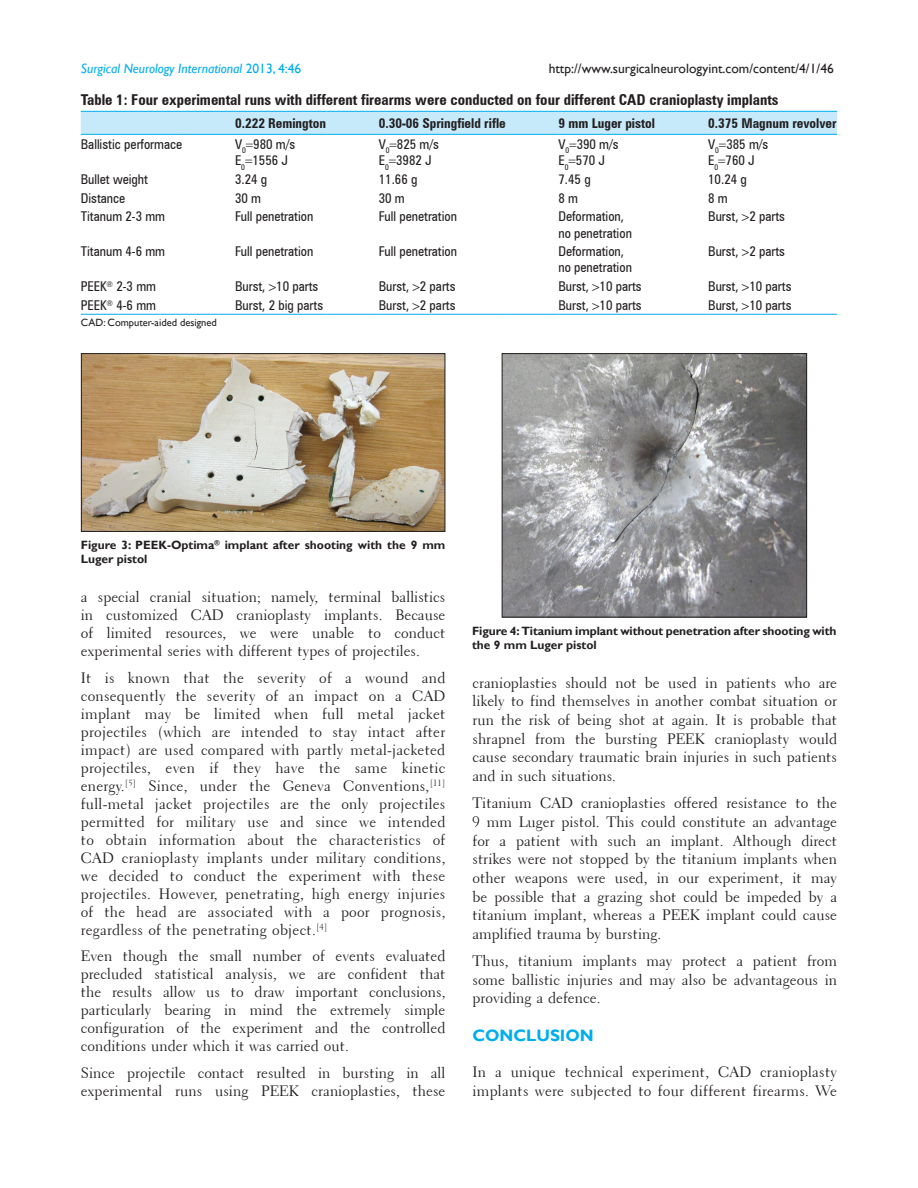
<style>
.page{position:relative;width:918px;height:1188px;background:#fff}
.page>*{position:absolute;margin:0;border:0;box-sizing:border-box;transform-origin:0 0}
.t1{font:700 16.5px "Gill Sans";color:#00aeef}
.TX{font:15px/18px "Transitional 521 BT Roman A";color:#231f20;text-align:justify}
.TT{font:700 condensed 15px "Zurich BT";color:#231f20}
.TB{font:condensed 13.5px "Zurich BT";color:#231f20}
.TCH{font:700 condensed 13.5px "Zurich BT";color:#231f20}
.TBL{font:condensed 13.5px "Zurich BT";color:#231f20}
.t2{font:13.5px "Gill Sans";color:#231f20}
.t3{font:italic 13.5px "Gill Sans";color:#00aeef}
.FGC{font:700 12px/14.4px "Gill Sans";color:#231f20}
.TFN{font:10.5px "Gill Sans";color:#231f20}
.s1{font-style:normal}
</style>
<div class="page">
<div style="left:81px;top:112px;width:756px;height:22px;background:#c6eafa"></div>
<hr style="left:81px;top:111px;width:102px;height:1px;background:#00aeef">
<hr style="left:183px;top:111px;width:52px;height:1px;background:#00aeef">
<hr style="left:235px;top:111px;width:92px;height:1px;background:#00aeef">
<hr style="left:327px;top:111px;width:52px;height:1px;background:#00aeef">
<hr style="left:379px;top:111px;width:127px;height:1px;background:#00aeef">
<hr style="left:506px;top:111px;width:52px;height:1px;background:#00aeef">
<hr style="left:558px;top:111px;width:98px;height:1px;background:#00aeef">
<hr style="left:656px;top:111px;width:52px;height:1px;background:#00aeef">
<hr style="left:708px;top:111px;width:129px;height:1px;background:#00aeef">
<hr style="left:81px;top:134px;width:102px;height:1px;background:#00aeef">
<hr style="left:183px;top:134px;width:52px;height:1px;background:#00aeef">
<hr style="left:235px;top:134px;width:92px;height:1px;background:#00aeef">
<hr style="left:327px;top:134px;width:52px;height:1px;background:#00aeef">
<hr style="left:379px;top:134px;width:127px;height:1px;background:#00aeef">
<hr style="left:506px;top:134px;width:52px;height:1px;background:#00aeef">
<hr style="left:558px;top:134px;width:98px;height:1px;background:#00aeef">
<hr style="left:656px;top:134px;width:52px;height:1px;background:#00aeef">
<hr style="left:708px;top:134px;width:129px;height:1px;background:#00aeef">
<hr style="left:81px;top:314px;width:102px;height:1px;background:#00aeef">
<hr style="left:183px;top:314px;width:52px;height:1px;background:#00aeef">
<hr style="left:235px;top:314px;width:92px;height:1px;background:#00aeef">
<hr style="left:327px;top:314px;width:52px;height:1px;background:#00aeef">
<hr style="left:379px;top:314px;width:127px;height:1px;background:#00aeef">
<hr style="left:506px;top:314px;width:52px;height:1px;background:#00aeef">
<hr style="left:558px;top:314px;width:98px;height:1px;background:#00aeef">
<hr style="left:656px;top:314px;width:52px;height:1px;background:#00aeef">
<hr style="left:708px;top:314px;width:129px;height:1px;background:#00aeef">
<img style="left:83px;top:355px;width:360px;height:175px">
<div style="left:81px;top:353px;width:364px;height:179px;border:1px solid #231f20"></div>
<img style="left:504px;top:355px;width:301px;height:260px">
<div style="left:502px;top:353px;width:305px;height:264px;border:1px solid #231f20"></div>
<p class="t3" style="left:81px;top:61px;width:222px">Surgical Neurology International <span class="s1">2013, 4:46</span></p>
<p class="t2" style="left:549px;top:61px;width:287px">http://www.surgicalneurologyint.com/content/4/1/46</p>
<p class="TT" style="left:81px;top:91px;width:699px">Table 1: Four experimental runs with different firearms were conducted on four different CAD cranioplasty implants</p>
<p class="TCH" style="left:235px;top:115px;width:93px">0.222 Remington</p>
<p class="TCH" style="left:379px;top:115px;width:129px">0.30‑06 Springfield rifle</p>
<p class="TCH" style="left:558px;top:115px;width:98px">9 mm Luger pistol</p>
<p class="TCH" style="left:708px;top:115px;width:130px">0.375 Magnum revolver</p>
<p class="TB" style="left:81px;top:136px;width:103px">Ballistic performace</p>
<p class="TB" style="left:235px;top:136px;width:62px">V<sub>0</sub> 980 m/s</p>
<p class="TB" style="left:235px;top:152px;width:55px">E<sub>0</sub> 1556 J</p>
<p class="TB" style="left:379px;top:136px;width:62px">V<sub>0</sub> 825 m/s</p>
<p class="TB" style="left:379px;top:152px;width:55px">E<sub>0</sub> 3982 J</p>
<p class="TB" style="left:558px;top:136px;width:62px">V<sub>0</sub> 390 m/s</p>
<p class="TB" style="left:558px;top:152px;width:48px">E<sub>0</sub> 570 J</p>
<p class="TB" style="left:708px;top:136px;width:62px">V<sub>0</sub> 385 m/s</p>
<p class="TB" style="left:708px;top:152px;width:48px">E<sub>0</sub> 760 J</p>
<p class="TB" style="left:81px;top:171px;width:69px">Bullet weight</p>
<p class="TB" style="left:235px;top:171px;width:34px">3.24 g</p>
<p class="TB" style="left:379px;top:171px;width:40px">11.66 g</p>
<p class="TB" style="left:558px;top:171px;width:34px">7.45 g</p>
<p class="TB" style="left:708px;top:171px;width:40px">10.24 g</p>
<p class="TB" style="left:81px;top:190px;width:46px">Distance</p>
<p class="TB" style="left:235px;top:190px;width:28px">30 m</p>
<p class="TB" style="left:379px;top:190px;width:28px">30 m</p>
<p class="TB" style="left:558px;top:190px;width:21px">8 m</p>
<p class="TB" style="left:708px;top:190px;width:21px">8 m</p>
<p class="TB" style="left:81px;top:208px;width:86px">Titanum 2-3 mm</p>
<p class="TB" style="left:235px;top:208px;width:80px">Full penetration</p>
<p class="TB" style="left:379px;top:208px;width:80px">Full penetration</p>
<p class="TB" style="left:558px;top:208px;width:67px">Deformation,</p>
<p class="TB" style="left:558px;top:225px;width:75px">no penetration</p>
<p class="TB" style="left:708px;top:208px;width:78px">Burst, 2 parts</p>
<p class="TB" style="left:81px;top:243px;width:86px">Titanum 4-6 mm</p>
<p class="TB" style="left:235px;top:243px;width:80px">Full penetration</p>
<p class="TB" style="left:379px;top:243px;width:80px">Full penetration</p>
<p class="TB" style="left:558px;top:243px;width:67px">Deformation,</p>
<p class="TB" style="left:558px;top:259px;width:75px">no penetration</p>
<p class="TB" style="left:708px;top:243px;width:78px">Burst, 2 parts</p>
<p class="TB" style="left:81px;top:278px;width:77px">PEEK<sup>®</sup> 2-3 mm</p>
<p class="TB" style="left:235px;top:278px;width:85px">Burst, 10 parts</p>
<p class="TB" style="left:379px;top:278px;width:78px">Burst, 2 parts</p>
<p class="TB" style="left:558px;top:278px;width:85px">Burst, 10 parts</p>
<p class="TB" style="left:708px;top:278px;width:85px">Burst, 10 parts</p>
<p class="TBL" style="left:81px;top:297px;width:77px">PEEK<sup>®</sup> 4-6 mm</p>
<p class="TBL" style="left:235px;top:297px;width:90px">Burst, 2 big parts</p>
<p class="TBL" style="left:379px;top:297px;width:78px">Burst, 2 parts</p>
<p class="TBL" style="left:558px;top:297px;width:85px">Burst, 10 parts</p>
<p class="TBL" style="left:708px;top:297px;width:85px">Burst, 10 parts</p>
<p class="TFN" style="left:81px;top:316px;width:138px">CAD: Computer-aided designed</p>
<p class="FGC" style="left:81px;top:538px;width:366px">Figure 3: PEEK‑Optima<sup>®</sup> implant after shooting with the 9 mm<br>Luger pistol</p>
<p class="TX" style="left:81px;top:588px;width:366px">a special cranial situation; namely, terminal ballistics in customized CAD cranioplasty implants. Because of limited resources, we were unable to conduct experimental series with different types of projectiles.</p>
<p class="TX" style="left:81px;top:669px;width:366px">It is known that the severity of a wound and consequently the severity of an impact on a CAD implant may be limited when full metal jacket projectiles (which are intended to stay intact after impact) are used compared with partly metal‑jacketed projectiles, even if they have the same kinetic energy.<sup>[5]</sup> Since, under the Geneva Conventions,<sup>[11] </sup>full‑metal jacket projectiles are the only projectiles permitted for military use and since we intended to obtain information about the characteristics of CAD cranioplasty implants under military conditions, we decided to conduct the experiment with these projectiles. However, penetrating, high energy injuries of the head are associated with a poor prognosis, regardless of the penetrating object.<sup>[4]</sup></p>
<p class="TX" style="left:81px;top:947px;width:366px">Even though the small number of events evaluated precluded statistical analysis, we are confident that the results allow us to draw important conclusions, particularly bearing in mind the extremely simple configuration of the experiment and the controlled conditions under which it was carried out.</p>
<p class="TX" style="left:81px;top:1063px;width:366px">Since projectile contact resulted in bursting in all experimental runs using PEEK cranioplasties, these</p>
<p class="FGC" style="left:472px;top:624px;width:366px">Figure 4: Titanium implant without penetration after shooting with the 9 mm Luger pistol</p>
<p class="TX" style="left:472px;top:673px;width:366px;line-height:18.6px">cranioplasties should not be used in patients who are likely to find themselves in another combat situation or run the risk of being shot at again. It is probable that shrapnel from the bursting PEEK cranioplasty would cause secondary traumatic brain injuries in such patients and in such situations.</p>
<p class="TX" style="left:472px;top:794px;width:366px;line-height:18.6px">Titanium CAD cranioplasties offered resistance to the 9 mm Luger pistol. This could constitute an advantage for a patient with such an implant. Although direct strikes were not stopped by the titanium implants when other weapons were used, in our experiment, it may be possible that a grazing shot could be impeded by a titanium implant, whereas a PEEK implant could cause amplified trauma by bursting.</p>
<p class="TX" style="left:472px;top:952px;width:366px;line-height:18.6px">Thus, titanium implants may protect a patient from some ballistic injuries and may also be advantageous in providing a defence.</p>
<h1 class="t1" style="left:472px;top:1025px;width:123px">CONCLUSION</h1>
<p class="TX" style="left:472px;top:1063px;width:366px;line-height:18.6px">In a unique technical experiment, CAD cranioplasty implants were subjected to four different firearms. We</p>
</div>
